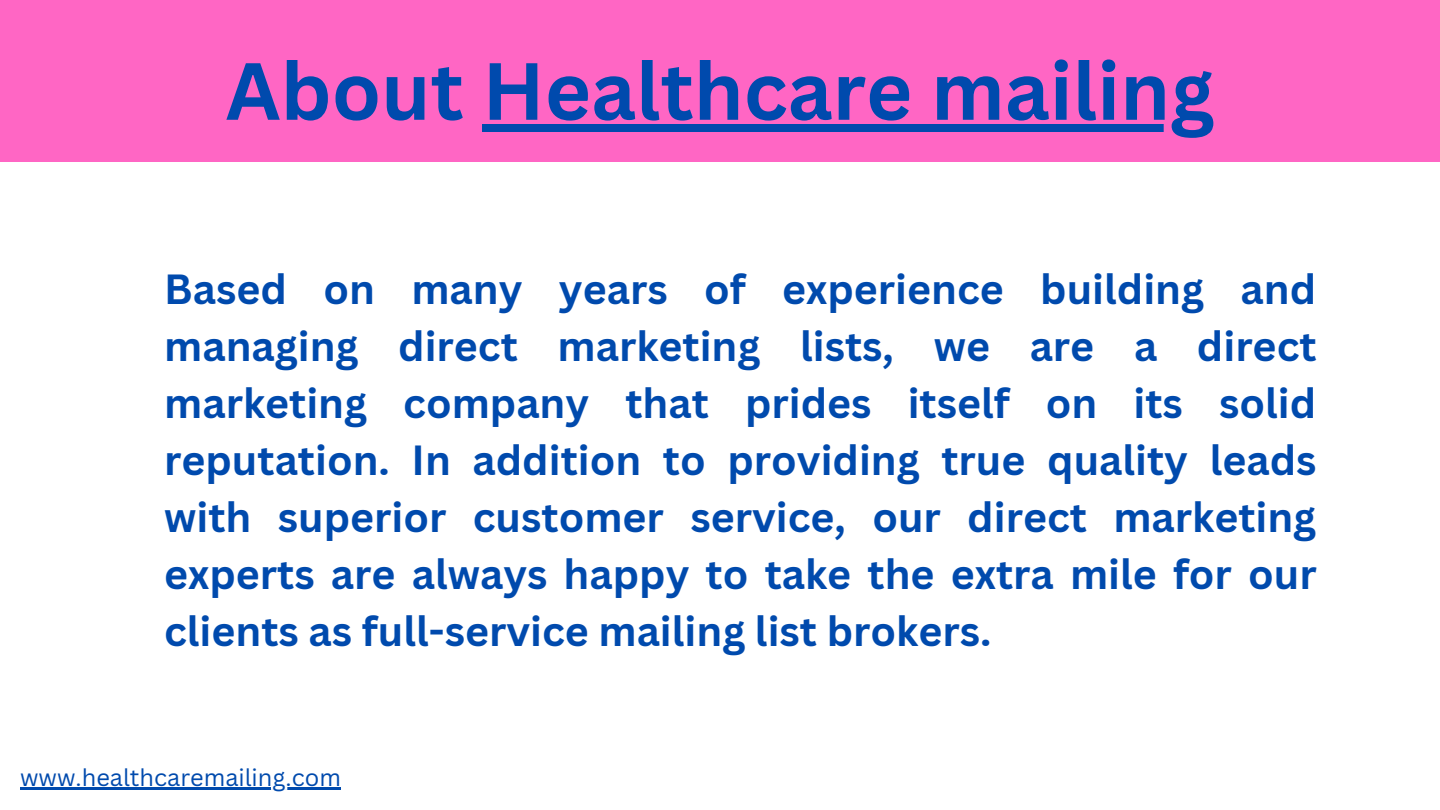
<style>
.page{position:relative;width:1440px;height:810px;background:#fff}
.page>*{position:absolute;margin:0;border:0;box-sizing:border-box;transform-origin:0 0}
.t1{font:700 79.2px "Canva Sans";color:#004aad}
.t2{font:700 41px/57px "Canva Sans";color:#004aad;text-align:justify}
.t3{font:23.6px "Canva Sans";color:#004aad}
</style>
<div class="page">
<div style="left:0;top:0;width:1440px;height:161px;background:#ff66c4"></div>
<div style="left:482px;top:124px;width:732px;height:8px;background:#004aad"></div>
<hr style="left:20px;top:787px;width:321px;height:2px;background:#004aad">
<h1 class="t1" style="left:226px;top:35px;width:990px">About Healthcare mailing</h1>
<p class="t2" style="left:164px;top:259px;width:1154px">Based on many years of experience building and managing direct marketing lists, we are a direct marketing company that prides itself on its solid reputation. In addition to providing true quality leads with superior customer service, our direct marketing experts are always happy to take the extra mile for our clients as full-service mailing list brokers.</p>
<p class="t3" style="left:20px;top:760px;width:322px">www.healthcaremailing.com</p>
</div>
